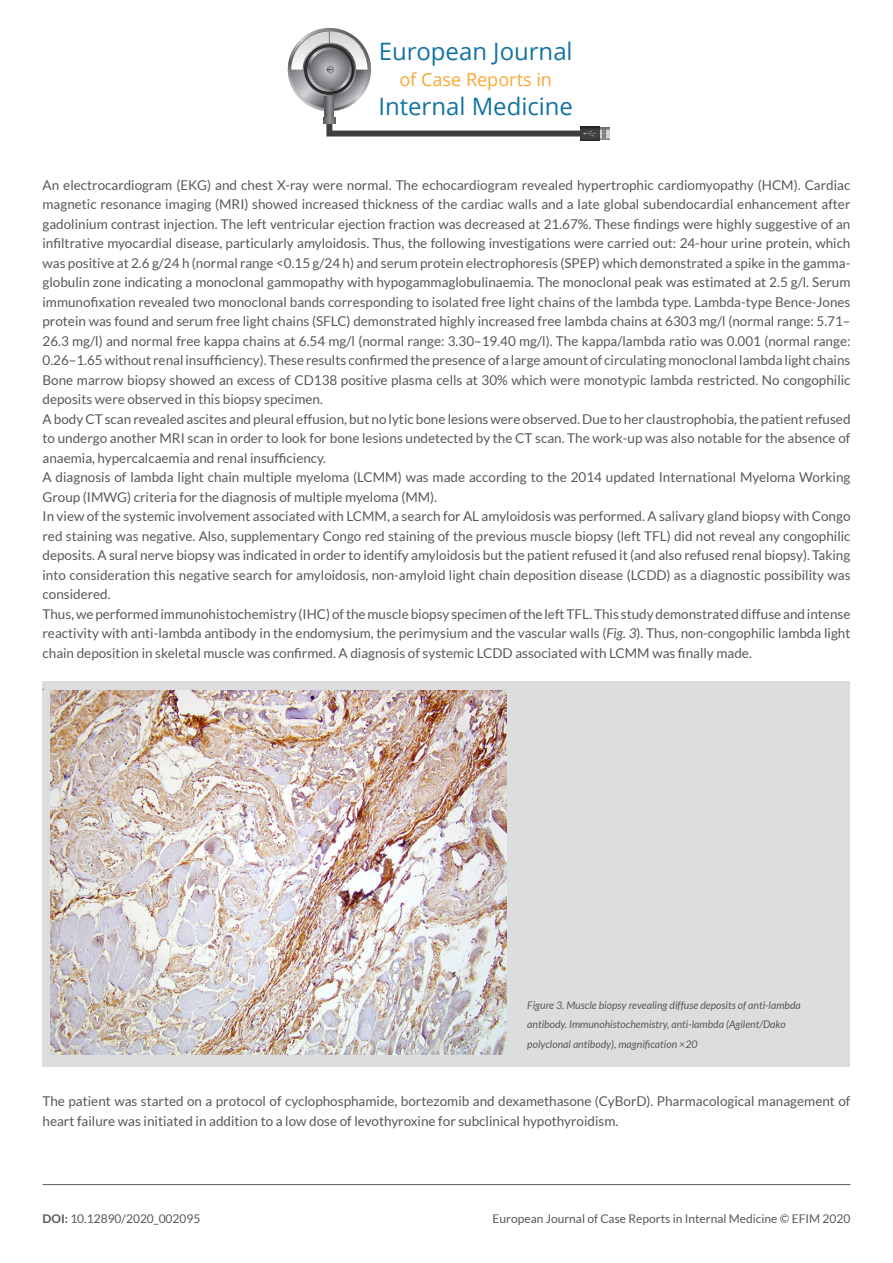
<style>
.page{position:relative;width:893px;height:1263px;background:#fff}
.page>*{position:absolute;margin:0;border:0;box-sizing:border-box;transform-origin:0 0}
.t1{font:24px "Open Sans";color:#1373a1}
.t2{font:18px "Open Sans";color:#faa633}
.TESTO_ARTICOLO{font:13.5px/19.5px "Lato";color:#57585a;text-align:justify}
.t3{font:12px "Lato";color:#57585a}
.DIDASCALIA{font:italic 10.5px/19.5px "Lato";color:#57585a}
.REFERENCE{font:italic 10.5px "Lato";color:#57585a}
.s1{font-style:italic}
.s2{font-weight:700}
</style>
<div class="page">
<svg style="left:288px;top:28px;width:83px;height:83px"></svg>
<svg style="left:291px;top:31px;width:77px;height:77px"></svg>
<svg style="left:325px;top:96px;width:9px;height:21px"></svg>
<svg style="left:303px;top:43px;width:53px;height:53px"></svg>
<svg style="left:304px;top:44px;width:51px;height:51px"></svg>
<svg style="left:307px;top:47px;width:45px;height:45px"></svg>
<svg style="left:310px;top:50px;width:39px;height:39px"></svg>
<svg style="left:291px;top:31px;width:76px;height:43px"></svg>
<svg style="left:600px;top:128px;width:10px;height:11px"></svg>
<svg style="left:603px;top:129px;width:2px;height:9px"></svg>
<svg style="left:580px;top:126px;width:20px;height:15px"></svg>
<svg style="left:323px;top:117px;width:273px;height:20px"></svg>
<hr style="left:43px;top:1184px;width:807px;height:1px;background:#57585a">
<div style="left:43px;top:682px;width:807px;height:385px;background:#dcdddf"></div>
<img style="left:50px;top:690px;width:456px;height:364px">
<h1 class="t1" style="left:379px;top:35px;width:196px">European Journal</h1>
<h2 class="t2" style="left:399px;top:67px;width:154px">of Case Reports in</h2>
<h1 class="t1" style="left:378px;top:89px;width:196px">Internal Medicine</h1>
<p class="TESTO_ARTICOLO" style="left:43px;top:175px;width:809px">An electrocardiogram (EKG) and chest X-ray were normal. The echocardiogram revealed hypertrophic cardiomyopathy (HCM). Cardiac magnetic resonance imaging (MRI) showed increased thickness of the cardiac walls and a late global subendocardial enhancement after gadolinium contrast injection. The left ventricular ejection fraction was decreased at 21.67%. These findings were highly suggestive of an infiltrative myocardial disease, particularly amyloidosis. Thus, the following investigations were carried out: 24-hour urine protein, which was positive at 2.6 g/24 h (normal range &lt;0.15 g/24 h) and serum protein electrophoresis (SPEP) which demonstrated a spike in the gamma&shy;globulin zone indicating a monoclonal gammopathy with hypogammaglobulinaemia. The monoclonal peak was estimated at 2.5 g/l. Serum immunofixation revealed two monoclonal bands corresponding to isolated free light chains of the lambda type. Lambda-type Bence-Jones protein was found and serum free light chains (SFLC) demonstrated highly increased free lambda chains at 6303 mg/l (normal range: 5.71– 26.3 mg/l) and normal free kappa chains at 6.54 mg/l (normal range: 3.30–19.40 mg/l). The kappa/lambda ratio was 0.001 (normal range:<br>0.26–1.65 without renal insufficiency). These results confirmed the presence of a large amount of circulating monoclonal lambda light chains</p>
<p class="TESTO_ARTICOLO" style="left:43px;top:370px;width:809px">Bone marrow biopsy showed an excess of CD138 positive plasma cells at 30% which were monotypic lambda restricted. No congophilic deposits were observed in this biopsy specimen.</p>
<p class="TESTO_ARTICOLO" style="left:43px;top:409px;width:809px">A body CT scan revealed ascites and pleural effusion, but no lytic bone lesions were observed. Due to her claustrophobia, the patient refused to undergo another MRI scan in order to look for bone lesions undetected by the CT scan. The work-up was also notable for the absence of anaemia, hypercalcaemia and renal insufficiency.</p>
<p class="TESTO_ARTICOLO" style="left:43px;top:467px;width:809px">A diagnosis of lambda light chain multiple myeloma (LCMM) was made according to the 2014 updated International Myeloma Working<br>Group (IMWG) criteria for the diagnosis of multiple myeloma (MM).</p>
<p class="TESTO_ARTICOLO" style="left:43px;top:506px;width:809px">In view of the systemic involvement associated with LCMM, a search for AL amyloidosis was performed. A salivary gland biopsy with Congo red staining was negative. Also, supplementary Congo red staining of the previous muscle biopsy (left TFL) did not reveal any congophilic deposits. A sural nerve biopsy was indicated in order to identify amyloidosis but the patient refused it (and also refused renal biopsy). Taking into consideration this negative search for amyloidosis, non-amyloid light chain deposition disease (LCDD) as a diagnostic possibility was considered.</p>
<p class="TESTO_ARTICOLO" style="left:43px;top:604px;width:809px">Thus, we performed immunohistochemistry (IHC) of the muscle biopsy specimen of the left TFL. This study demonstrated diffuse and intense reactivity with anti-lambda antibody in the endomysium, the perimysium and the vascular walls (<span class="s1">Fig. 3</span>). Thus, non-congophilic lambda light chain deposition in skeletal muscle was confirmed. A diagnosis of systemic LCDD associated with LCMM was finally made.</p>
<p class="REFERENCE" style="left:43px;top:680px;width:4px">.</p>
<p class="DIDASCALIA" style="left:527px;top:995px;width:275px">Figure 3. Muscle biopsy revealing diffuse deposits of anti-lambda antibody. Immunohistochemistry, anti-lambda (Agilent/Dako polyclonal antibody), magnification ×20</p>
<p class="TESTO_ARTICOLO" style="left:43px;top:1091px;width:809px">The patient was started on a protocol of cyclophosphamide, bortezomib and dexamethasone (CyBorD). Pharmacological management of heart failure was initiated in addition to a low dose of levothyroxine for subclinical hypothyroidism.</p>
<p class="t3" style="left:43px;top:1212px;width:159px"><span class="s2">DOI:</span> 10.12890/2020_002095</p>
<p class="t3" style="left:493px;top:1212px;width:359px">European Journal of Case Reports in Internal Medicine © EFIM 2020</p>
</div>
